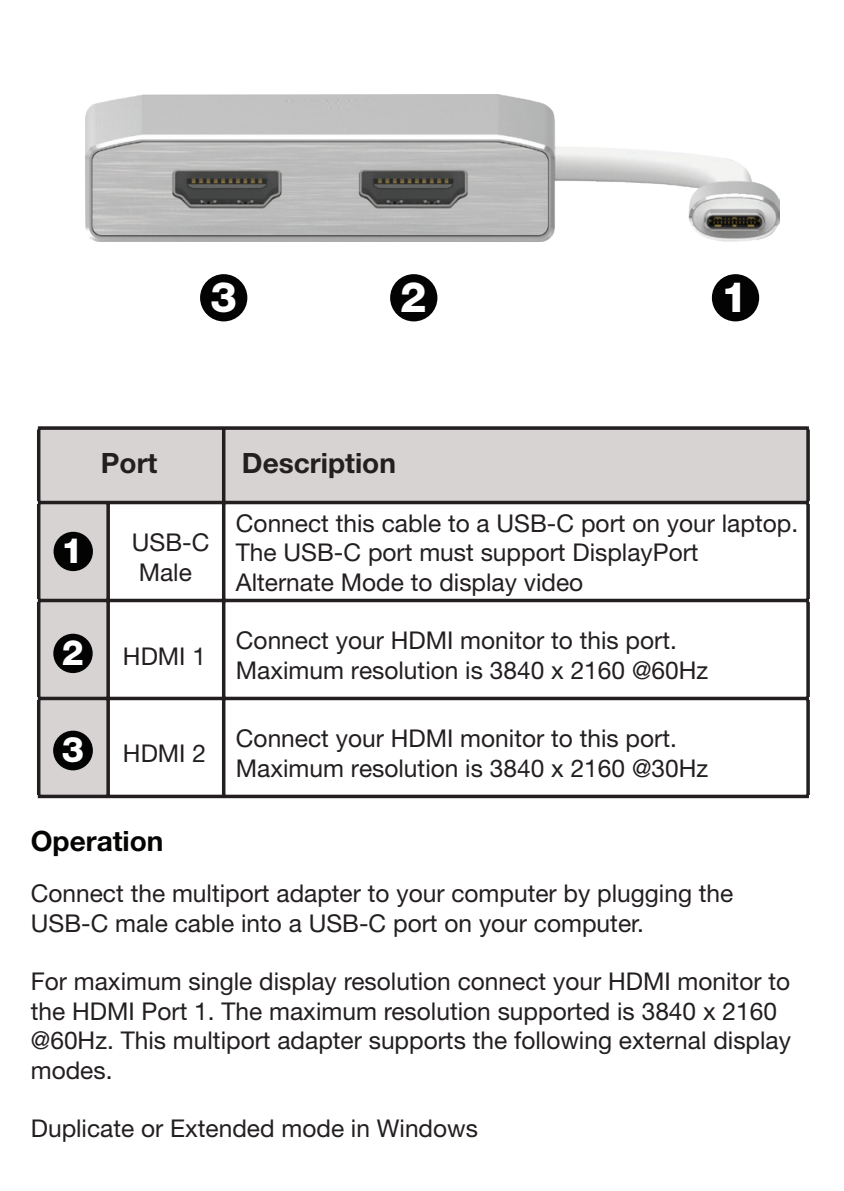
<style>
.page{position:relative;width:844px;height:1191px;background:#fff}
.page>*{position:absolute;margin:0;border:0;box-sizing:border-box;transform-origin:0 0}
.t1{font:800 42px "Helvetica Neue LT Std";color:#fff}
.t2{font:800 35.35px "Helvetica Neue LT Std";color:#fff}
.t3{font:800 35px "Helvetica Neue LT Std";color:#fff}
.t4{font:700 28px "Helvetica Neue LT Std";color:#231f20}
.t5{font:700 28px "Helvetica Neue LT Std";color:#040503}
.t6{font:24.5px/29.4px "Helvetica Neue LT Std";color:#231f20}
</style>
<div class="page">
<div style="left:711px;top:274px;width:48px;height:47px;background:#030303;border-radius:50%"></div>
<div style="left:200px;top:274px;width:47px;height:47px;background:#030303;border-radius:50%"></div>
<div style="left:390px;top:274px;width:47px;height:47px;background:#030303;border-radius:50%"></div>
<div style="left:38px;top:430px;width:70px;height:368px;background:#d6d3d2"></div>
<div style="left:54px;top:532px;width:39px;height:39px;background:#030303;border-radius:50%"></div>
<div style="left:53px;top:633px;width:40px;height:40px;background:#030303;border-radius:50%"></div>
<div style="left:53px;top:730px;width:40px;height:40px;background:#030303;border-radius:50%"></div>
<div style="left:40px;top:426px;width:766px;height:75px;background:#d6d3d2"></div>
<svg style="left:224px;top:794px;width:584px;height:4px;background:#484546"></svg>
<svg style="left:108px;top:794px;width:116px;height:4px"></svg>
<svg style="left:38px;top:794px;width:70px;height:4px"></svg>
<hr style="left:806px;top:700px;width:3px;height:95px;background:#231f20">
<hr style="left:222px;top:700px;width:3px;height:95px;background:#231f20">
<svg style="left:224px;top:696px;width:584px;height:4px;background:#4a4647"></svg>
<svg style="left:106px;top:700px;width:4px;height:95px"></svg>
<svg style="left:108px;top:696px;width:116px;height:4px"></svg>
<hr style="left:37px;top:700px;width:3px;height:95px;background:#231f20">
<svg style="left:38px;top:696px;width:70px;height:4px"></svg>
<hr style="left:806px;top:602px;width:3px;height:95px;background:#231f20">
<hr style="left:222px;top:602px;width:3px;height:95px;background:#231f20">
<hr style="left:224px;top:599px;width:584px;height:3px;background:#231f20">
<svg style="left:106px;top:602px;width:4px;height:95px"></svg>
<hr style="left:108px;top:599px;width:116px;height:3px;background:#231f20">
<hr style="left:37px;top:602px;width:3px;height:95px;background:#231f20">
<hr style="left:38px;top:599px;width:70px;height:3px;background:#231f20">
<hr style="left:806px;top:504px;width:3px;height:95px;background:#231f20">
<hr style="left:222px;top:504px;width:3px;height:95px;background:#231f20">
<hr style="left:224px;top:501px;width:584px;height:3px;background:#231f20">
<svg style="left:106px;top:504px;width:4px;height:95px"></svg>
<hr style="left:108px;top:501px;width:116px;height:3px;background:#231f20">
<hr style="left:37px;top:504px;width:3px;height:95px;background:#231f20">
<hr style="left:38px;top:501px;width:70px;height:3px;background:#231f20">
<hr style="left:806px;top:429px;width:3px;height:72px;background:#231f20">
<hr style="left:222px;top:429px;width:3px;height:72px;background:#231f20">
<svg style="left:224px;top:426px;width:584px;height:4px;background:#383435"></svg>
<svg style="left:108px;top:426px;width:116px;height:4px"></svg>
<hr style="left:37px;top:429px;width:3px;height:72px;background:#231f20">
<svg style="left:38px;top:426px;width:70px;height:4px"></svg>
<img style="left:85px;top:94px;width:694px;height:148px">
<h1 class="t1" style="left:210px;top:272px;width:28px">3</h1>
<h1 class="t1" style="left:400px;top:272px;width:28px">2</h1>
<h1 class="t1" style="left:721px;top:272px;width:28px">1</h1>
<h3 class="t3" style="left:61px;top:530px;width:24px">1</h3>
<h3 class="t3" style="left:62px;top:632px;width:24px">2</h3>
<p class="t4" style="left:101px;top:446px;width:58px">Port</p>
<p class="t4" style="left:242px;top:446px;width:155px">Description</p>
<p class="t6" style="left:132px;top:528px;width:79px">USB-C<br>Male</p>
<p class="t6" style="left:123px;top:641px;width:85px">HDMI 1</p>
<p class="t6" style="left:236px;top:508px;width:563px">Connect this cable to a USB-C port on your laptop.<br>The USB-C port must support DisplayPort<br>Alternate Mode to display video</p>
<p class="t6" style="left:236px;top:625px;width:474px">Connect your HDMI monitor to this port.<br>Maximum resolution is 3840 x 2160 @60Hz</p>
<h2 class="t2" style="left:62px;top:729px;width:24px">3</h2>
<p class="t6" style="left:123px;top:738px;width:85px">HDMI 2</p>
<p class="t6" style="left:236px;top:723px;width:474px">Connect your HDMI monitor to this port.<br>Maximum resolution is 3840 x 2160 @30Hz</p>
<p class="t5" style="left:31px;top:824px;width:134px">Operation</p>
<p class="t6" style="left:31px;top:878px;width:704px">Connect the multiport adapter to your computer by plugging the<br>USB-C male cable into a USB-C port on your computer.</p>
<p class="t6" style="left:31px;top:966px;width:761px">For maximum single display resolution connect your HDMI monitor to the HDMI Port 1. The maximum resolution supported is 3840 x 2160 @60Hz. This multiport adapter supports the following external display modes.</p>
<p class="t6" style="left:31px;top:1113px;width:448px">Duplicate or Extended mode in Windows</p>
</div>
